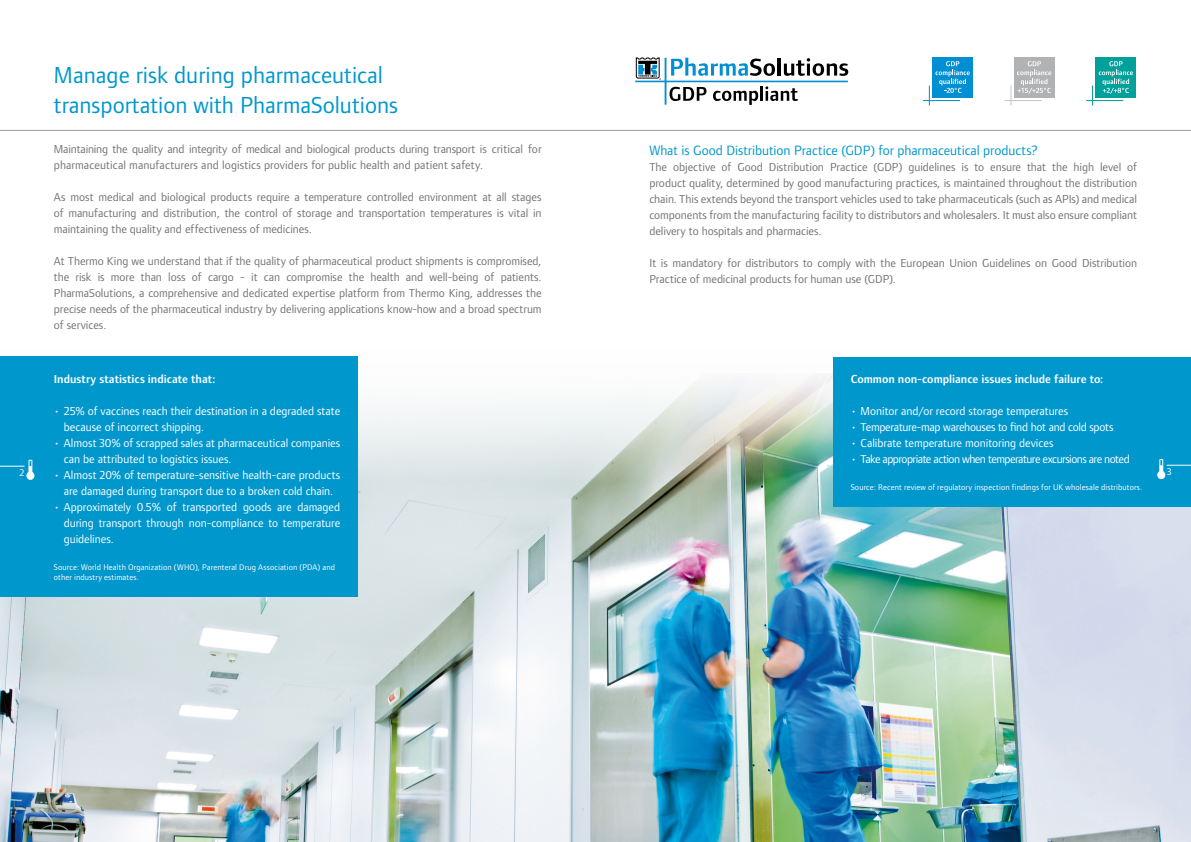
<style>
.page{position:relative;width:1191px;height:842px;background:#fff}
.page>*{position:absolute;margin:0;border:0;box-sizing:border-box;transform-origin:0 0}
.t1{font:24px/30px "Foundry Form Sans Blonde";color:#0097cc}
.t2{font:14px "Foundry Form Sans Blonde";letter-spacing:-.005em;color:#0097cc}
.t3{font:12px/16px "Foundry Form Sans Blonde";letter-spacing:-.005em;color:#737373;text-align:justify}
.t4{font:12px/16px "Foundry Form Sans Blonde";letter-spacing:-.005em;color:#fff}
.t5{font:600 12px "Foundry Form Sans Blonde";color:#fff}
.t6{font:12px "Foundry Form Sans Blonde";letter-spacing:-.045em;color:#fff}
.t7{font:10px "Foundry Form Sans Blonde";color:#fff}
.t8{font:8.5px/10.5px "Foundry Form Sans Blonde";letter-spacing:.01em;color:#fff}
</style>
<div class="page">
<hr style="left:0;top:130px;width:1191px;height:1px;background:#9c9c9d">
<img style="left:0;top:374px;width:1191px;height:468px">
<svg style="left:635px;top:57px;width:26px;height:23px"></svg>
<svg style="left:671px;top:58px;width:104px;height:18px"></svg>
<hr style="left:777px;top:58px;width:3px;height:18px;background:#000">
<svg style="left:784px;top:58px;width:64px;height:18px"></svg>
<hr style="left:664px;top:58px;width:2px;height:47px;background:#008fd2">
<hr style="left:635px;top:81px;width:213px;height:1px;background:#008fd2">
<svg style="left:669px;top:87px;width:37px;height:14px"></svg>
<svg style="left:713px;top:91px;width:45px;height:14px"></svg>
<hr style="left:760px;top:86px;width:3px;height:15px;background:#000">
<svg style="left:765px;top:86px;width:33px;height:15px"></svg>
<div style="left:932px;top:57px;width:41px;height:41px;background:#008fd2"></div>
<svg style="left:929px;top:61px;width:40px;height:44px"></svg>
<hr style="left:923px;top:100px;width:37px;height:1px;background:#008fd2">
<div style="left:1013px;top:57px;width:41px;height:41px;background:#b1b2b3"></div>
<svg style="left:1017px;top:61px;width:34px;height:33px"></svg>
<svg style="left:1010px;top:86px;width:1px;height:19px"></svg>
<hr style="left:1004px;top:100px;width:37px;height:1px;background:#c5c6c6">
<div style="left:1095px;top:57px;width:41px;height:41px;background:#00a19a"></div>
<svg style="left:1092px;top:61px;width:41px;height:44px"></svg>
<hr style="left:1086px;top:100px;width:37px;height:1px;background:#00a19a">
<div style="left:0;top:357px;width:357px;height:240px;background:#0097cc"></div>
<div style="left:833px;top:357px;width:358px;height:150px;background:#0097cc"></div>
<svg style="left:0;top:460px;width:34px;height:20px"></svg>
<svg style="left:1157px;top:459px;width:34px;height:20px"></svg>
<h1 class="t1" style="left:54px;top:60px;width:346px">Manage risk during pharmaceutical transportation with PharmaSolutions</h1>
<p class="t3" style="left:54px;top:141px;width:489px">Maintaining the quality and integrity of medical and biological products during transport is critical for pharmaceutical manufacturers and logistics providers for public health and patient safety.</p>
<p class="t3" style="left:54px;top:189px;width:489px">As most medical and biological products require a temperature controlled environment at all stages of manufacturing and distribution, the control of storage and transportation temperatures is vital in maintaining the quality and effectiveness of medicines.</p>
<p class="t3" style="left:54px;top:253px;width:489px">At Thermo King we understand that if the quality of pharmaceutical product shipments is compromised, the risk is more than loss of cargo - it can compromise the health and well-being of patients.<br>PharmaSolutions, a comprehensive and dedicated expertise platform from Thermo King, addresses the precise needs of the pharmaceutical industry by delivering applications know-how and a broad spectrum of services.</p>
<p class="t2" style="left:649px;top:142px;width:390px">What is Good Distribution Practice (GDP) for pharmaceutical products?</p>
<p class="t3" style="left:649px;top:159px;width:489px">The objective of Good Distribution Practice (GDP) guidelines is to ensure that the high level of product quality, determined by good manufacturing practices, is maintained throughout the distribution chain. This extends beyond the transport vehicles used to take pharmaceuticals (such as APIs) and medical components from the manufacturing facility to distributors and wholesalers. It must also ensure compliant delivery to hospitals and pharmacies.</p>
<p class="t3" style="left:649px;top:255px;width:489px">It is mandatory for distributors to comply with the European Union Guidelines on Good Distribution<br>Practice of medicinal products for human use (GDP).</p>
<p class="t5" style="left:850px;top:372px;width:254px">Common non-compliance issues include failure to:</p>
<p class="t4" style="left:850px;top:403px;width:219px">• Monitor and/or record storage temperatures</p>
<p class="t4" style="left:850px;top:419px;width:264px">• Temperature-map warehouses to find hot and cold spots</p>
<p class="t4" style="left:850px;top:435px;width:204px">• Calibrate temperature monitoring devices</p>
<p class="t6" style="left:850px;top:452px;width:280px">• Take appropriate action when temperature excursions are noted</p>
<p class="t8" style="left:850px;top:481px;width:293px">Source: Recent review of regulatory inspection findings for UK wholesale distributors.</p>
<p class="t5" style="left:54px;top:372px;width:163px">Industry statistics indicate that:</p>
<p class="t4" style="left:64px;top:403px;width:278px;text-indent:-10px">• 25% of vaccines reach their destination in a degraded state because of incorrect shipping.</p>
<p class="t4" style="left:64px;top:435px;width:278px;text-indent:-10px">• Almost 30% of scrapped sales at pharmaceutical companies can be attributed to logistics issues.</p>
<p class="t4" style="left:54px;top:467px;width:288px;text-align:center">• Almost 20% of temperature-sensitive health-care products are damaged during transport due to a broken cold chain.</p>
<p class="t4" style="left:64px;top:499px;width:278px;text-align:justify;text-indent:-10px">• Approximately 0.5% of transported goods are damaged during transport through non-compliance to temperature guidelines.</p>
<p class="t8" style="left:54px;top:561px;width:283px">Source: World Health Organization (WHO), Parenteral Drug Association (PDA) and other industry estimates.</p>
<p class="t7" style="left:19px;top:467px;width:6px">2</p>
<p class="t7" style="left:1166px;top:466px;width:6px">3</p>
</div>
